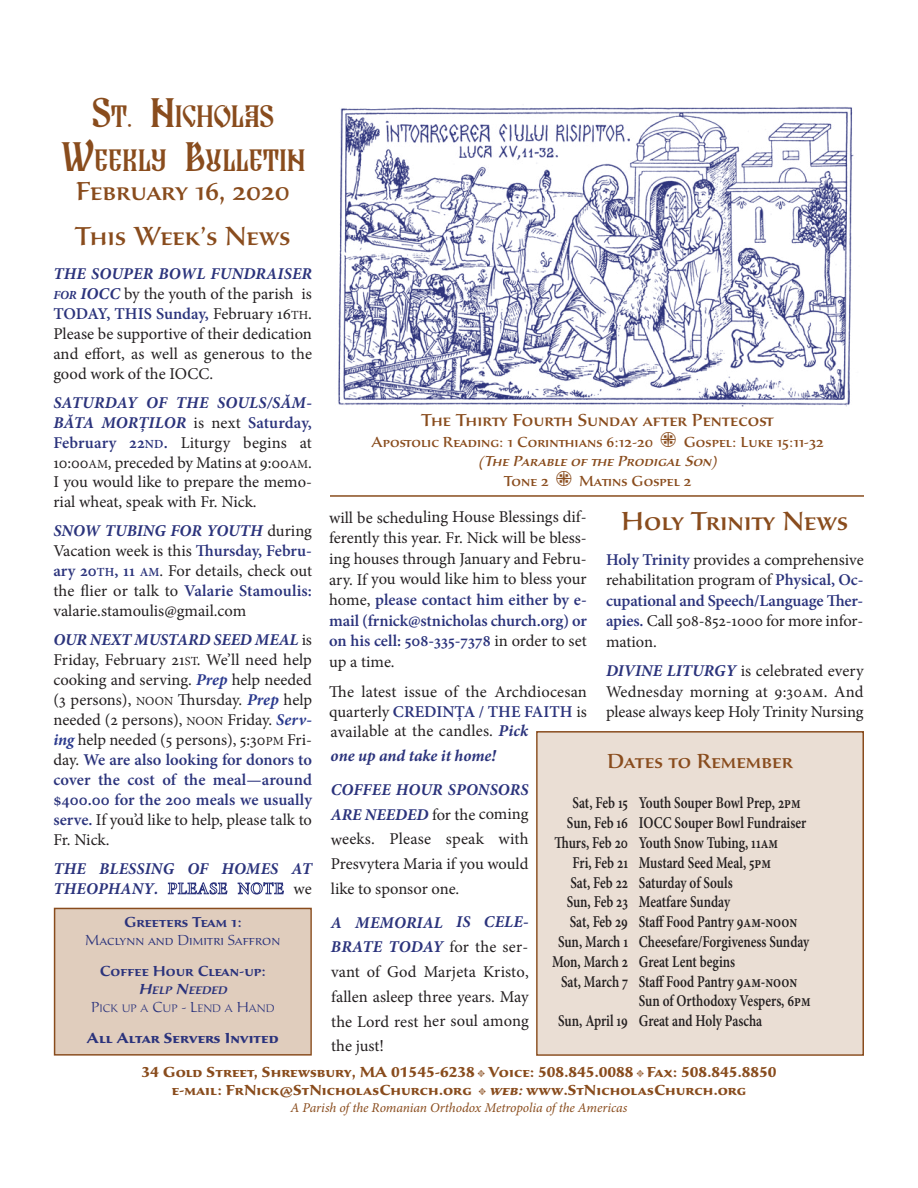
<style>
.page{position:relative;width:918px;height:1188px;background:#fff}
.page>*{position:absolute;margin:0;border:0;box-sizing:border-box;transform-origin:0 0}
.t1{font:500 27px "Sava Pro";color:#894c1d}
.t2{font:27px "Old Romanian Ix";color:#894c1d}
.t3{font:500 21px "Sava Pro";color:#894c1d}
.t4{font:500 18px "Sava Pro";color:#894c1d}
.t5{font:16.5px/20px "Minion Pro";color:#231f20;text-align:justify}
.t6{font:600 16.5px "Minion Pro";color:#231f20;scale:.8 1}
.t7{font:italic 700 16.5px/20px "Minion Pro";color:#2b337c}
.t8{font:700 15px "Sava Pro";color:#894c1d}
.t9{font:500 15px "Sava Pro";color:#894c1d}
.t10{font:300 15px/18px "Sava Pro";color:#2b337c;text-align:center}
.t11{font:italic 500 15px "Sava Pro";letter-spacing:-.015em;color:#894c1d}
.t12{font:700 15px "Sava Pro";color:#2b337c}
.t13{font:600 15px "Sava Pro";color:#2b337c}
.t14{font:italic 13.5px "Minion Pro";letter-spacing:-.005em;color:#894c1d}
.t15{font:300 11.25px/18px "Sava Pro";color:#2b337c;text-align:center}
.s1{font-size:36px}
.s2{font-weight:700;font-style:italic;color:#2b337c}
.s3{font-weight:700;font-style:italic;font-size:12.3px;color:#2b337c}
.s4{font-weight:600;color:#2b337c}
.s5{font-size:12.3px}
.s6{font-weight:600;font-size:12.3px;color:#2b337c}
.s7{font-weight:700;font-style:italic;color:#2b3a8e}
.s8{font-weight:600;font-style:normal;color:#fff}
.s9{font-weight:400;font-style:normal;color:#231f20}
.s10{font-weight:600}
.s11{font-weight:600;font-style:italic;font-size:15px}
.s12{font-weight:600;font-style:italic}
.s13{font-size:15px}
.s14{font-style:italic}
</style>
<div class="page">
<div style="left:538px;top:733px;width:324px;height:321px;background:#eaded4"></div>
<div style="left:536px;top:731px;width:328px;height:325px;border:2px solid #894c1d"></div>
<div style="left:55px;top:909px;width:255px;height:145px;background:#e0cdbd"></div>
<div style="left:54px;top:908px;width:258px;height:148px;border:2px solid #894c1d"></div>
<hr style="left:330px;top:495px;width:534px;height:2px;background:#894c1d">
<img style="left:338px;top:107px;width:516px;height:300px">
<p class="t2" style="left:92px;top:102px;width:183px"><span class="s1">S</span>T<span class="s1">. N</span>ICHOLAS</p>
<p class="t2" style="left:61px;top:145px;width:246px"><span class="s1">W</span>EEKLY <span class="s1">B</span>ULLETIN</p>
<p class="t1" style="left:76px;top:174px;width:216px">February 16, 2020</p>
<p class="t1" style="left:75px;top:219px;width:217px">This Week’s News</p>
<p class="t5" style="left:53px;top:265px;width:260px"><span class="s2">THE SOUPER BOWL FUNDRAISER </span><span class="s3">FOR</span> <span class="s2">IOCC</span> by the youth of the parish is <span class="s4">TODAY, THIS Sunday,</span> February 16<span class="s5">TH</span>.<br>Please be supportive of their dedication and effort, as well as generous to the good work of the IOCC.</p>
<p class="t5" style="left:53px;top:394px;width:260px"><span class="s2">SATURDAY OF THE SOULS/SĂM-BĂTA MORȚILOR</span> is next <span class="s4">Saturday, February 22</span><span class="s6">ND</span><span class="s4">.</span> Liturgy begins at 10:00<span class="s5">AM</span>, preceded by Matins at 9:00<span class="s5">AM</span>.<br>I you would like to prepare the memo&shy;rial wheat, speak with Fr. Nick.</p>
<p class="t5" style="left:53px;top:523px;width:260px"><span class="s2">SNOW TUBING FOR YOUTH</span> during Vacation week is this <span class="s4">Thursday, Febru&shy;ary 20</span><span class="s6">TH</span><span class="s4">, 11</span> <span class="s6">AM</span>. For details, check out the flier or talk to <span class="s4">Valarie Stamoulis: </span>valarie.stamoulis@gmail.com</p>
<p class="t5" style="left:53px;top:631px;width:260px"><span class="s2">OUR NEXT MUSTARD SEED MEAL</span> is Friday, February 21<span class="s5">ST</span>. We’ll need help cooking and serving. <span class="s7">Prep</span> help needed (3 persons), <span class="s5">NOON</span> Thursday. <span class="s7">Prep</span> help needed (2 persons), <span class="s5">NOON</span> Friday. <span class="s7">Serv&shy;ing</span> help needed (5 persons), 5:30<span class="s5">PM</span> Fri&shy;day. <span class="s4">We are also looking for donors to cover the cost of the meal—around $400.00 for the 200 meals we usually serve.</span> If you’d like to help, please talk to Fr. Nick.</p>
<p class="t7" style="left:53px;top:860px;width:260px">THE BLESSING OF HOMES AT<br>THEOPHANY. <span class="s8">PLEASE NOTE</span> <span class="s9">we</span></p>
<p class="t10" style="left:85px;top:913px;width:197px"><span class="s10">Greeters Team 1:<br></span>Maclynn and Dimitri Saffron</p>
<p class="t13" style="left:100px;top:962px;width:168px">Coffee Hour Clean-up:</p>
<p class="t15" style="left:91px;top:981px;width:185px"><span class="s11">H</span><span class="s12">ELP</span> <span class="s11">N</span><span class="s12">EEDED<br></span><span class="s13">P</span>ICK UP A <span class="s13">C</span>UP <span class="s13">- L</span>END A <span class="s13">H</span>AND</p>
<p class="t12" style="left:87px;top:1029px;width:193px">All Altar Servers Invited</p>
<p class="t4" style="left:421px;top:409px;width:354px">The Thirty Fourth Sunday after Pentecost</p>
<p class="t9" style="left:371px;top:433px;width:283px">Apostolic Reading: 1 Corinthians 6:12-20</p>
<p class="t9" style="left:684px;top:433px;width:142px">Gospel: Luke 15:11-32</p>
<p class="t11" style="left:478px;top:452px;width:240px">(The Parable of the Prodigal Son)</p>
<p class="t9" style="left:504px;top:472px;width:47px">Tone 2</p>
<p class="t9" style="left:579px;top:472px;width:114px">Matins Gospel 2</p>
<p class="t5" style="left:329px;top:508px;width:259px;line-height:20.7px">will be scheduling House Blessings dif&shy;ferently this year. Fr. Nick will be bless&shy;ing houses through January and Febru&shy;ary. If you would like him to bless your home, <span class="s4">please contact him either by e&shy;mail (frnick@stnicholas church.org) or on his cell: 508-335-7378</span> in order to set up a time.</p>
<p class="t5" style="left:329px;top:683px;width:259px;line-height:20.7px">The latest issue of the Archdiocesan quarterly <span class="s4">CREDINȚA / THE FAITH</span> is</p>
<p class="t7" style="left:331px;top:720px;width:199px;line-height:24.8px"><span class="s9">available at the candles.</span> Pick one up and take it home!</p>
<p class="t5" style="left:331px;top:779px;width:199px;line-height:24.8px"><span class="s2">COFFEE HOUR SPONSORS ARE NEEDED</span> for the coming weeks. Please speak with Presvytera Maria if you would like to sponsor one.</p>
<p class="t5" style="left:331px;top:911px;width:199px;line-height:24.8px"><span class="s2">A MEMORIAL IS CELE-BRATE TODAY</span> for the ser&shy;vant of God Marjeta Kristo, fallen asleep three years. May the Lord rest her soul among the just!</p>
<p class="t1" style="left:621px;top:505px;width:229px">Holy Trinity News</p>
<p class="t5" style="left:606px;top:551px;width:259px;line-height:20.5px"><span class="s4">Holy Trinity</span> provides a comprehensive rehabilitation program of <span class="s4">Physical, Oc&shy;cupational and Speech/Language Ther&shy;apies.</span> Call 508-852-1000 for more infor&shy;mation.</p>
<p class="t5" style="left:606px;top:662px;width:259px;line-height:20.5px"><span class="s2">DIVINE LITURGY</span> is celebrated every Wednesday morning at 9:30am. And please always keep Holy Trinity Nursing</p>
<p class="t3" style="left:607px;top:749px;width:187px">Dates to Remember</p>
<p class="t6" style="left:573px;top:797px;width:71px">Sat, Feb 15</p>
<p class="t6" style="left:567px;top:817px;width:78px">Sun, Feb 16</p>
<p class="t6" style="left:554px;top:836px;width:94px">Thurs, Feb 20</p>
<p class="t6" style="left:573px;top:856px;width:71px">Fri, Feb 21</p>
<p class="t6" style="left:570px;top:876px;width:74px">Sat, Feb 22</p>
<p class="t6" style="left:567px;top:896px;width:78px">Sun, Feb 23</p>
<p class="t6" style="left:570px;top:916px;width:74px">Sat, Feb 29</p>
<p class="t6" style="left:558px;top:935px;width:89px">Sun, March 1</p>
<p class="t6" style="left:552px;top:955px;width:97px">Mon, March 2</p>
<p class="t6" style="left:561px;top:975px;width:85px">Sat, March 7</p>
<p class="t6" style="left:558px;top:1015px;width:89px">Sun, April 19</p>
<p class="t6" style="left:639px;top:797px;width:204px">Youth Souper Bowl Prep, 2pm</p>
<p class="t6" style="left:639px;top:817px;width:211px">IOCC Souper Bowl Fundraiser</p>
<p class="t6" style="left:639px;top:836px;width:176px">Youth Snow Tubing, 11am</p>
<p class="t6" style="left:639px;top:856px;width:167px">Mustard Seed Meal, 5pm</p>
<p class="t6" style="left:639px;top:876px;width:119px">Saturday of Souls</p>
<p class="t6" style="left:639px;top:896px;width:116px">Meatfare Sunday</p>
<p class="t6" style="left:639px;top:916px;width:200px">Staff Food Pantry 9am-noon</p>
<p class="t6" style="left:639px;top:935px;width:215px">Cheesefare/Forgiveness Sunday</p>
<p class="t6" style="left:639px;top:955px;width:122px">Great Lent begins</p>
<p class="t6" style="left:639px;top:975px;width:200px">Staff Food Pantry 9am-noon</p>
<p class="t6" style="left:639px;top:995px;width:216px">Sun of Orthodoxy Vespers, 6pm</p>
<p class="t6" style="left:639px;top:1015px;width:156px">Great and Holy Pascha</p>
<p class="t8" style="left:141px;top:1063px;width:637px">34 Gold Street, Shrewsbury, MA 01545-6238 - Voice: 508.845.0088 - Fax: 508.845.8850</p>
<p class="t8" style="left:172px;top:1081px;width:576px">e-mail: FrNick@StNicholasChurch.org - <span class="s14">web:</span> www.StNicholasChurch.org</p>
<p class="t14" style="left:291px;top:1100px;width:338px">A Parish of the Romanian Orthodox Metropolia of the Americas</p>
</div>
